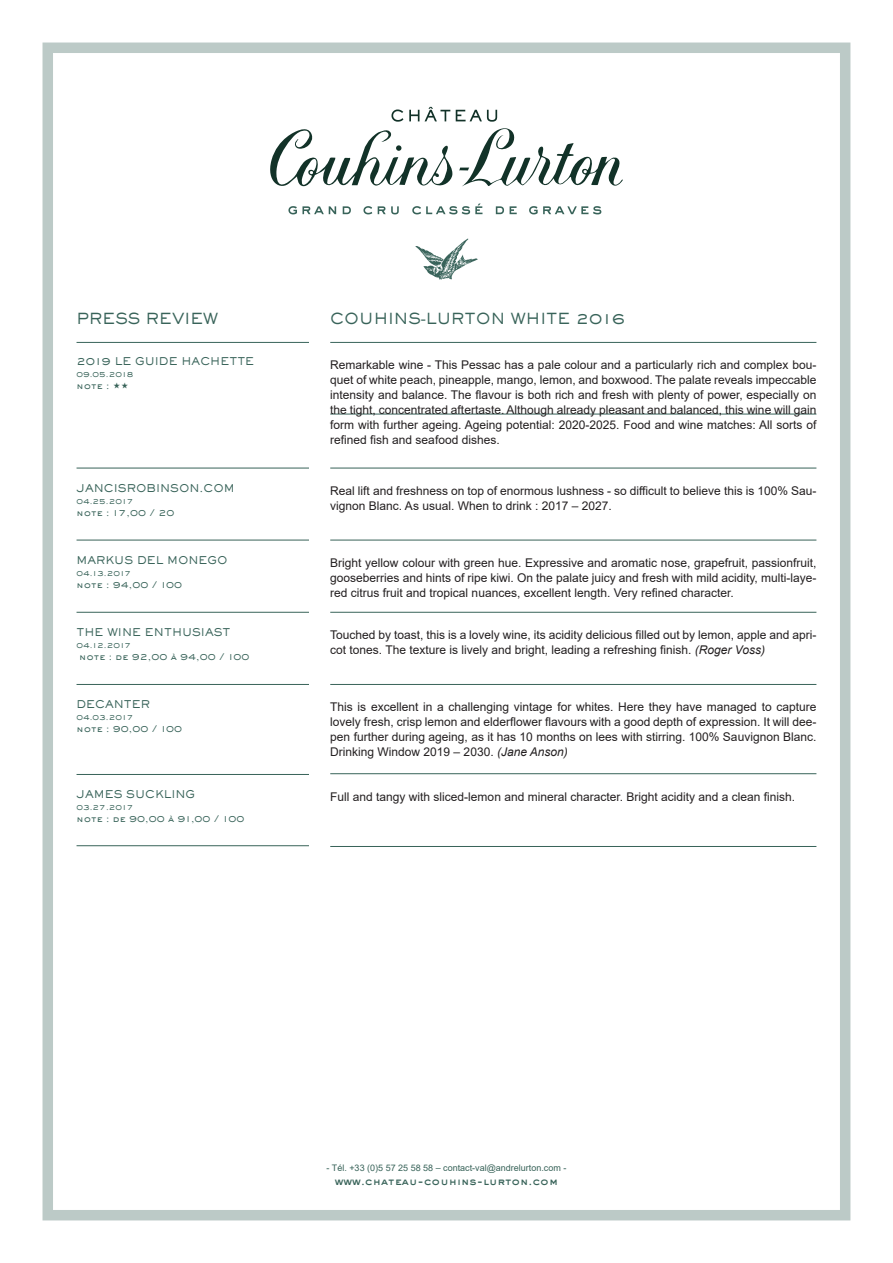
<style>
.page{position:relative;width:893px;height:1263px;background:#fff}
.page>*{position:absolute;margin:0;border:0;box-sizing:border-box;transform-origin:0 0}
.Texte_Courant{font:500 15px "AT Sackers Gothic";color:#386359}
.Texte_Notes{font:12px/15px "Arial";color:#231f20;text-align:justify}
.Titre_Commentaires{font:500 10.5px "AT Sackers Gothic";color:#386359}
.Adresse_bas_de_page{font:10.5px "Sackers Heavy Gothic";color:#386359}
.Titre_Commentaires-2{font:500 9px "AT Sackers Gothic";color:#386359}
.Adresse_bas_de_page-2{font:9px "Arial";color:#386359}
.Titre_Commentaires-3{font:500 7.5px "AT Sackers Gothic";color:#386359}
.s1{font-style:italic}
</style>
<div class="page">
<div style="left:43px;top:43px;width:807px;height:1177px;border:10px solid #bccac7"></div>
<hr style="left:330px;top:342px;width:486px;height:1px;background:#386359">
<hr style="left:330px;top:414px;width:486px;height:1px;background:#386359">
<hr style="left:330px;top:684px;width:486px;height:1px;background:#386359">
<hr style="left:330px;top:468px;width:486px;height:1px;background:#386359">
<hr style="left:330px;top:612px;width:486px;height:1px;background:#386359">
<hr style="left:77px;top:342px;width:232px;height:1px;background:#386359">
<hr style="left:77px;top:612px;width:232px;height:1px;background:#386359">
<hr style="left:77px;top:845px;width:232px;height:1px;background:#386359">
<hr style="left:77px;top:540px;width:232px;height:1px;background:#386359">
<hr style="left:77px;top:684px;width:232px;height:1px;background:#386359">
<img style="left:415px;top:238px;width:63px;height:41px">
<svg style="left:288px;top:206px;width:48px;height:8px"></svg>
<svg style="left:343px;top:206px;width:8px;height:8px"></svg>
<svg style="left:363px;top:206px;width:9px;height:8px"></svg>
<svg style="left:378px;top:206px;width:21px;height:8px"></svg>
<svg style="left:412px;top:204px;width:70px;height:10px"></svg>
<svg style="left:496px;top:206px;width:8px;height:8px"></svg>
<svg style="left:510px;top:206px;width:7px;height:8px"></svg>
<svg style="left:529px;top:206px;width:72px;height:8px"></svg>
<svg style="left:270px;top:107px;width:353px;height:80px"></svg>
<hr style="left:330px;top:540px;width:486px;height:1px;background:#386359">
<hr style="left:77px;top:468px;width:232px;height:1px;background:#386359">
<hr style="left:330px;top:773px;width:486px;height:1px;background:#386359">
<hr style="left:330px;top:846px;width:486px;height:1px;background:#386359">
<hr style="left:77px;top:774px;width:232px;height:1px;background:#386359">
<p class="Texte_Courant" style="left:77px;top:308px;width:143px">PRESS REVIEW</p>
<p class="Texte_Courant" style="left:330px;top:308px;width:296px">COUHINS-LURTON WHITE 2016</p>
<p class="Titre_Commentaires" style="left:77px;top:355px;width:179px">2019 LE GUIDE HACHETTE</p>
<p class="Titre_Commentaires-3" style="left:77px;top:370px;width:58px">09.05.2018</p>
<p class="Titre_Commentaires-2" style="left:77px;top:380px;width:34px">note :</p>
<p class="Texte_Notes" style="left:330px;top:357px;width:488px">Remarkable wine - This Pessac has a pale colour and a particularly rich and complex bou&shy;quet of white peach, pineapple, mango, lemon, and boxwood. The palate reveals impeccable intensity and balance. The flavour is both rich and fresh with plenty of power, especially on the tight, concentrated aftertaste. Although already pleasant and balanced, this wine will gain form with further ageing. Ageing potential: 2020-2025. Food and wine matches: All sorts of refined fish and seafood dishes.</p>
<p class="Titre_Commentaires" style="left:77px;top:481px;width:160px">JANCISROBINSON.COM</p>
<p class="Titre_Commentaires-3" style="left:77px;top:496px;width:58px">04.25.2017</p>
<p class="Titre_Commentaires-2" style="left:77px;top:506px;width:99px">note : 17,00 / 20</p>
<p class="Texte_Notes" style="left:330px;top:483px;width:488px">Real lift and freshness on top of enormous lushness - so difficult to believe this is 100% Sau&shy;vignon Blanc. As usual. When to drink : 2017 – 2027.</p>
<p class="Titre_Commentaires" style="left:77px;top:553px;width:153px">MARKUS DEL MONEGO</p>
<p class="Titre_Commentaires-3" style="left:77px;top:568px;width:56px">04.13.2017</p>
<p class="Titre_Commentaires-2" style="left:77px;top:578px;width:107px">note : 94,00 / 100</p>
<p class="Texte_Notes" style="left:330px;top:555px;width:488px">Bright yellow colour with green hue. Expressive and aromatic nose, grapefruit, passionfruit, gooseberries and hints of ripe kiwi. On the palate juicy and fresh with mild acidity, multi-laye&shy;red citrus fruit and tropical nuances, excellent length. Very refined character.</p>
<p class="Titre_Commentaires" style="left:77px;top:625px;width:155px">THE WINE ENTHUSIAST</p>
<p class="Titre_Commentaires-3" style="left:77px;top:640px;width:56px">04.12.2017</p>
<p class="Titre_Commentaires-2" style="left:79px;top:650px;width:172px">note : de 92,00 à 94,00 / 100</p>
<p class="Titre_Commentaires" style="left:77px;top:697px;width:75px">DECANTER</p>
<p class="Titre_Commentaires-3" style="left:77px;top:712px;width:58px">04.03.2017</p>
<p class="Titre_Commentaires-2" style="left:77px;top:722px;width:107px">note : 90,00 / 100</p>
<p class="Texte_Notes" style="left:330px;top:627px;width:488px">Touched by toast, this is a lovely wine, its acidity delicious filled out by lemon, apple and apri&shy;cot tones. The texture is lively and bright, leading a refreshing finish. <span class="s1">(Roger Voss)</span></p>
<p class="Texte_Notes" style="left:330px;top:699px;width:488px">This is excellent in a challenging vintage for whites. Here they have managed to capture lovely fresh, crisp lemon and elderflower flavours with a good depth of expression. It will dee&shy;pen further during ageing, as it has 10 months on lees with stirring. 100% Sauvignon Blanc.<br>Drinking Window 2019 – 2030. <span class="s1">(Jane Anson)</span></p>
<p class="Titre_Commentaires" style="left:77px;top:787px;width:120px">JAMES SUCKLING</p>
<p class="Titre_Commentaires-3" style="left:77px;top:802px;width:59px">03.27.2017</p>
<p class="Titre_Commentaires-2" style="left:77px;top:812px;width:169px">note : de 90,00 à 91,00 / 100</p>
<p class="Texte_Notes" style="left:330px;top:789px;width:466px">Full and tangy with sliced-lemon and mineral character. Bright acidity and a clean finish.</p>
<p class="Adresse_bas_de_page-2" style="left:327px;top:1162px;width:241px">- Tél. +33 (0)5 57 25 58 58 – contact-val@andrelurton.com -</p>
<p class="Adresse_bas_de_page" style="left:335px;top:1173px;width:225px">www.chateau-couhins-lurton.com</p>
</div>
